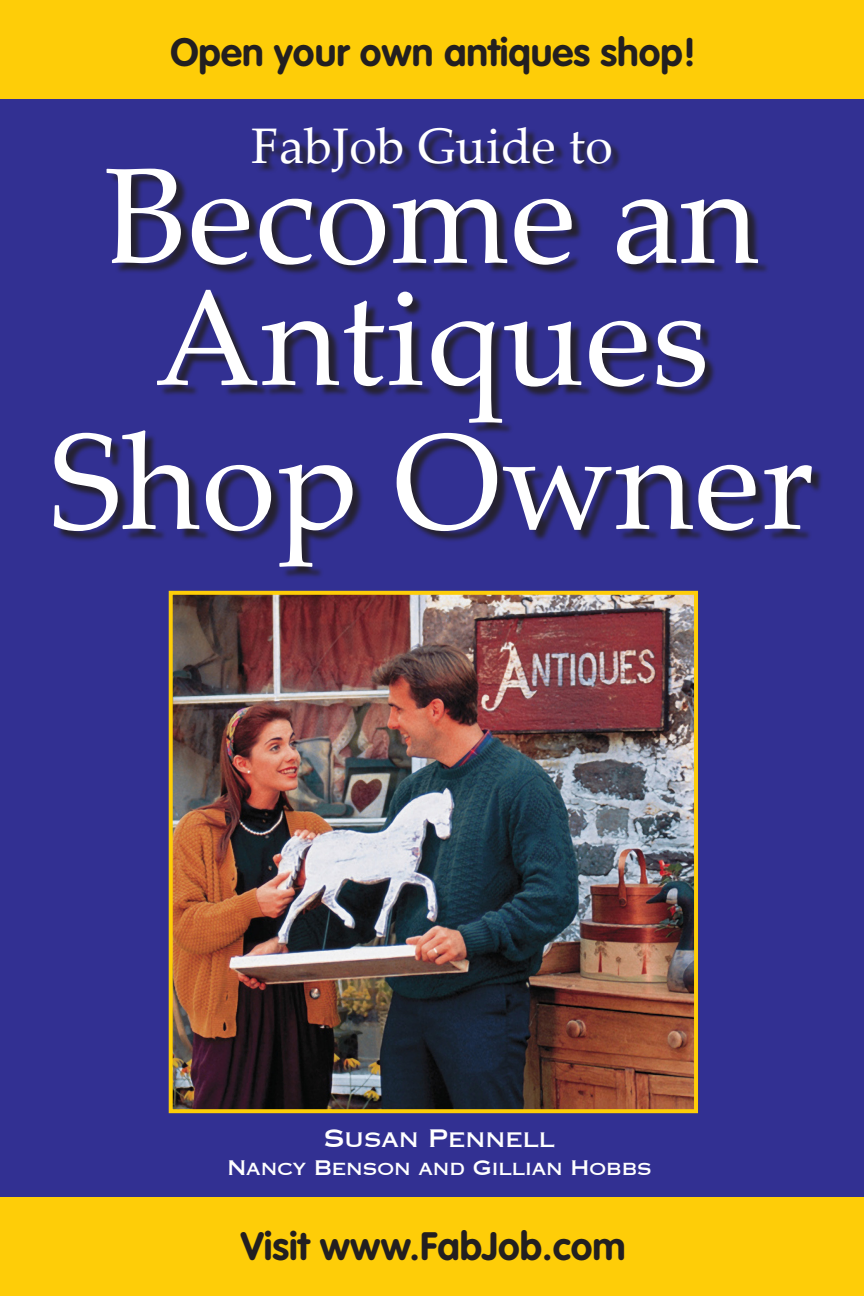
<style>
.page{position:relative;width:864px;height:1296px;background:#323092}
.page>*{position:absolute;margin:0;border:0;box-sizing:border-box;transform-origin:0 0}
.t1{font:136px "Palatino Linotype";letter-spacing:.005em;color:#fff}
.t2{font:50px "Palatino Linotype";letter-spacing:.005em;color:#fff}
.t3{font:700 39px "VAG Rounded Std";color:#231f20}
.t4{font:24px "Copperplate Thirty One AB";color:#fff}
.t5{font:20px "Copperplate Thirty One AB";color:#fff}
</style>
<div class="page">
<div style="left:0;top:1197px;width:864px;height:99px;background:#fecd08"></div>
<div style="left:0;top:0;width:864px;height:99px;background:#fecd08"></div>
<div style="left:57px;top:129px;width:767px;height:450px;background:#231f20;opacity:.85"></div>
<img style="left:174px;top:596px;width:519px;height:512px">
<div style="left:169px;top:591px;width:529px;height:522px;border:4px solid #fecd08"></div>
<p class="t3" style="left:170px;top:29px;width:527px">Open your own antiques shop!</p>
<p class="t2" style="left:251px;top:110px;width:363px">FabJob Guide to</p>
<p class="t1" style="left:105px;top:120px;width:656px">Become an</p>
<p class="t1" style="left:155px;top:242px;width:556px">Antiques</p>
<p class="t1" style="left:49px;top:386px;width:767px">Shop Owner</p>
<p class="t4" style="left:324px;top:1123px;width:232px">Susan Pennell</p>
<p class="t5" style="left:227px;top:1155px;width:426px">Nancy Benson and Gillian Hobbs</p>
<p class="t3" style="left:241px;top:1223px;width:386px">Visit www.FabJob.com</p>
</div>
